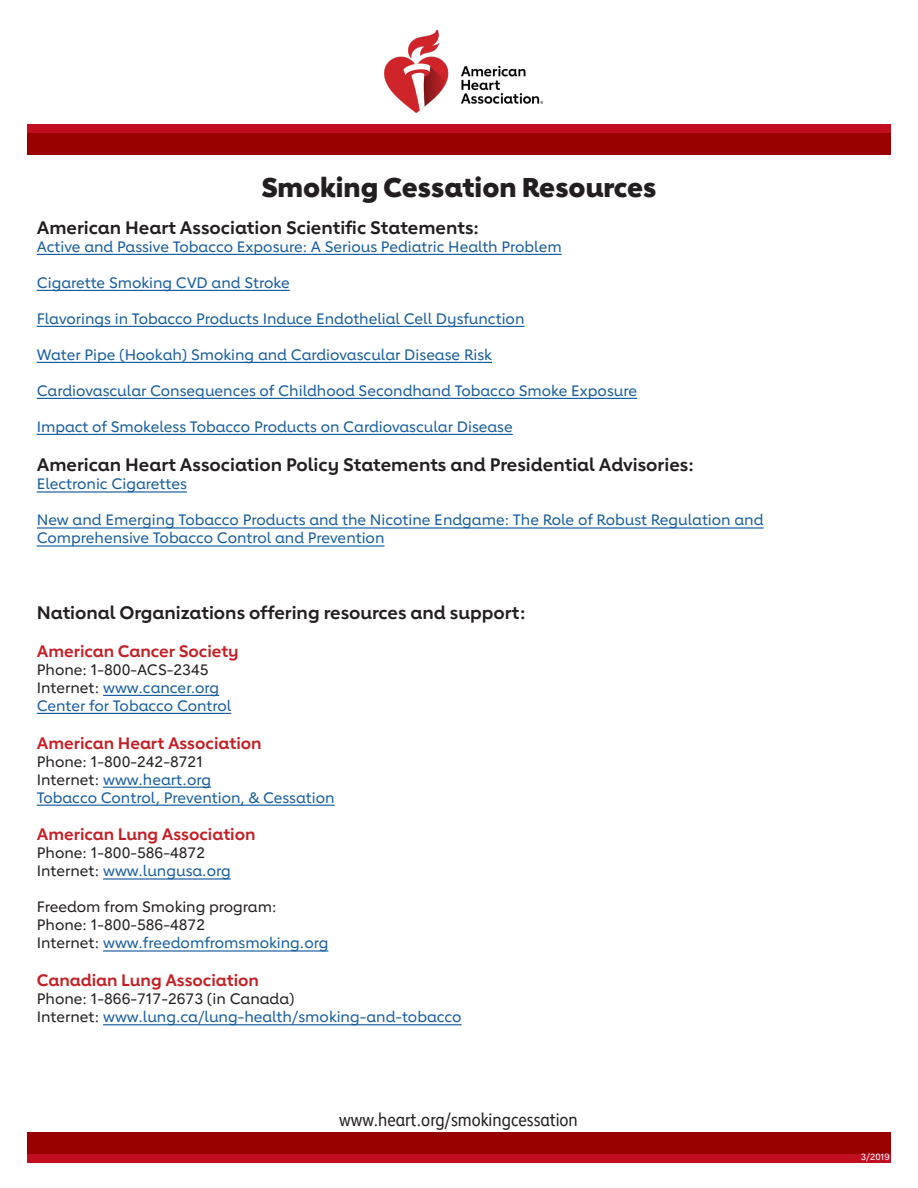
<style>
.page{position:relative;width:918px;height:1188px;background:#fff}
.page>*{position:absolute;margin:0;border:0;box-sizing:border-box;transform-origin:0 0}
.t1{font:800 27px "Lub Dub";color:#231f20}
.t2{font:700 18px "Lub Dub";color:#231f20}
.t3{font:18px "Lub Dub Condensed";color:#231f20}
.t4{font:700 16.5px "Lub Dub";color:#c32025}
.t5{font:500 15px "Lub Dub";color:#175d9e}
.t6{font:500 15px "Lub Dub";color:#231f20}
.t7{font:500 9px "Lub Dub";color:#fff}
.s1{color:#231f20}
</style>
<div class="page">
<img style="left:385px;top:31px;width:157px;height:82px">
<div style="left:27px;top:124px;width:864px;height:21px;background:#c10e21"></div>
<div style="left:27px;top:133px;width:864px;height:21px;background:#900"></div>
<div style="left:27px;top:1141px;width:864px;height:21px;background:#c10e21"></div>
<div style="left:27px;top:1132px;width:864px;height:21px;background:#900"></div>
<hr style="left:37px;top:254px;width:525px;height:1px;background:#175d9e">
<hr style="left:37px;top:290px;width:253px;height:1px;background:#175d9e">
<hr style="left:37px;top:326px;width:487px;height:1px;background:#175d9e">
<hr style="left:37px;top:362px;width:455px;height:1px;background:#175d9e">
<hr style="left:37px;top:398px;width:600px;height:1px;background:#175d9e">
<hr style="left:37px;top:434px;width:476px;height:1px;background:#175d9e">
<hr style="left:37px;top:491px;width:150px;height:2px;background:#175d9e">
<hr style="left:37px;top:527px;width:727px;height:2px;background:#175d9e">
<hr style="left:37px;top:545px;width:348px;height:2px;background:#175d9e">
<hr style="left:103px;top:695px;width:116px;height:1px;background:#175d9e">
<hr style="left:37px;top:713px;width:194px;height:1px;background:#175d9e">
<hr style="left:103px;top:787px;width:108px;height:1px;background:#175d9e">
<hr style="left:37px;top:805px;width:298px;height:1px;background:#175d9e">
<hr style="left:103px;top:878px;width:128px;height:2px;background:#175d9e">
<hr style="left:103px;top:950px;width:225px;height:2px;background:#175d9e">
<hr style="left:103px;top:1024px;width:359px;height:1px;background:#175d9e">
<p class="t1" style="left:262px;top:171px;width:396px">Smoking Cessation Resources</p>
<p class="t2" style="left:37px;top:217px;width:444px">American Heart Association Scientific Statements:</p>
<p class="t5" style="left:37px;top:238px;width:526px">Active and Passive Tobacco Exposure: A Serious Pediatric Health Problem</p>
<p class="t5" style="left:37px;top:274px;width:255px">Cigarette Smoking CVD and Stroke</p>
<p class="t5" style="left:37px;top:310px;width:489px">Flavorings in Tobacco Products Induce Endothelial Cell Dysfunction</p>
<p class="t5" style="left:37px;top:346px;width:457px">Water Pipe (Hookah) Smoking and Cardiovascular Disease Risk</p>
<p class="t5" style="left:37px;top:382px;width:602px">Cardiovascular Consequences of Childhood Secondhand Tobacco Smoke Exposure</p>
<p class="t5" style="left:37px;top:418px;width:478px">Impact of Smokeless Tobacco Products on Cardiovascular Disease</p>
<p class="t2" style="left:37px;top:454px;width:659px">American Heart Association Policy Statements and Presidential Advisories:</p>
<p class="t5" style="left:37px;top:475px;width:152px">Electronic Cigarettes</p>
<p class="t5" style="left:37px;top:511px;width:728px">New and Emerging Tobacco Products and the Nicotine Endgame: The Role of Robust Regulation and</p>
<p class="t5" style="left:37px;top:529px;width:349px">Comprehensive Tobacco Control and Prevention</p>
<p class="t2" style="left:37px;top:602px;width:490px">National Organizations offering resources and support:</p>
<p class="t4" style="left:37px;top:641px;width:204px">American Cancer Society</p>
<p class="t6" style="left:37px;top:661px;width:173px">Phone: 1-800-ACS-2345</p>
<p class="t5" style="left:37px;top:679px;width:184px"><span class="s1">Internet:</span> www.cancer.org</p>
<p class="t5" style="left:37px;top:697px;width:196px">Center for Tobacco Control</p>
<p class="t4" style="left:37px;top:733px;width:226px">American Heart Association</p>
<p class="t6" style="left:37px;top:752px;width:168px">Phone: 1-800-242-8721</p>
<p class="t5" style="left:37px;top:770px;width:176px"><span class="s1">Internet:</span> www.heart.org</p>
<p class="t5" style="left:37px;top:788px;width:299px">Tobacco Control, Prevention, &amp; Cessation</p>
<p class="t4" style="left:37px;top:825px;width:220px">American Lung Association</p>
<p class="t6" style="left:37px;top:844px;width:170px">Phone: 1-800-586-4872</p>
<p class="t5" style="left:37px;top:862px;width:196px"><span class="s1">Internet:</span> www.lungusa.org</p>
<p class="t6" style="left:37px;top:898px;width:241px">Freedom from Smoking program:</p>
<p class="t6" style="left:37px;top:916px;width:170px">Phone: 1-800-586-4872</p>
<p class="t5" style="left:37px;top:934px;width:293px"><span class="s1">Internet:</span> www.freedomfromsmoking.org</p>
<p class="t4" style="left:37px;top:970px;width:224px">Canadian Lung Association</p>
<p class="t6" style="left:37px;top:990px;width:259px">Phone: 1-866-717-2673 (in Canada)</p>
<p class="t5" style="left:37px;top:1008px;width:426px"><span class="s1">Internet:</span> www.lung.ca/lung-health/smoking-and-tobacco</p>
<p class="t3" style="left:339px;top:1109px;width:240px">www.heart.org/smokingcessation</p>
<p class="t7" style="left:861px;top:1152px;width:31px">3/2019</p>
</div>
